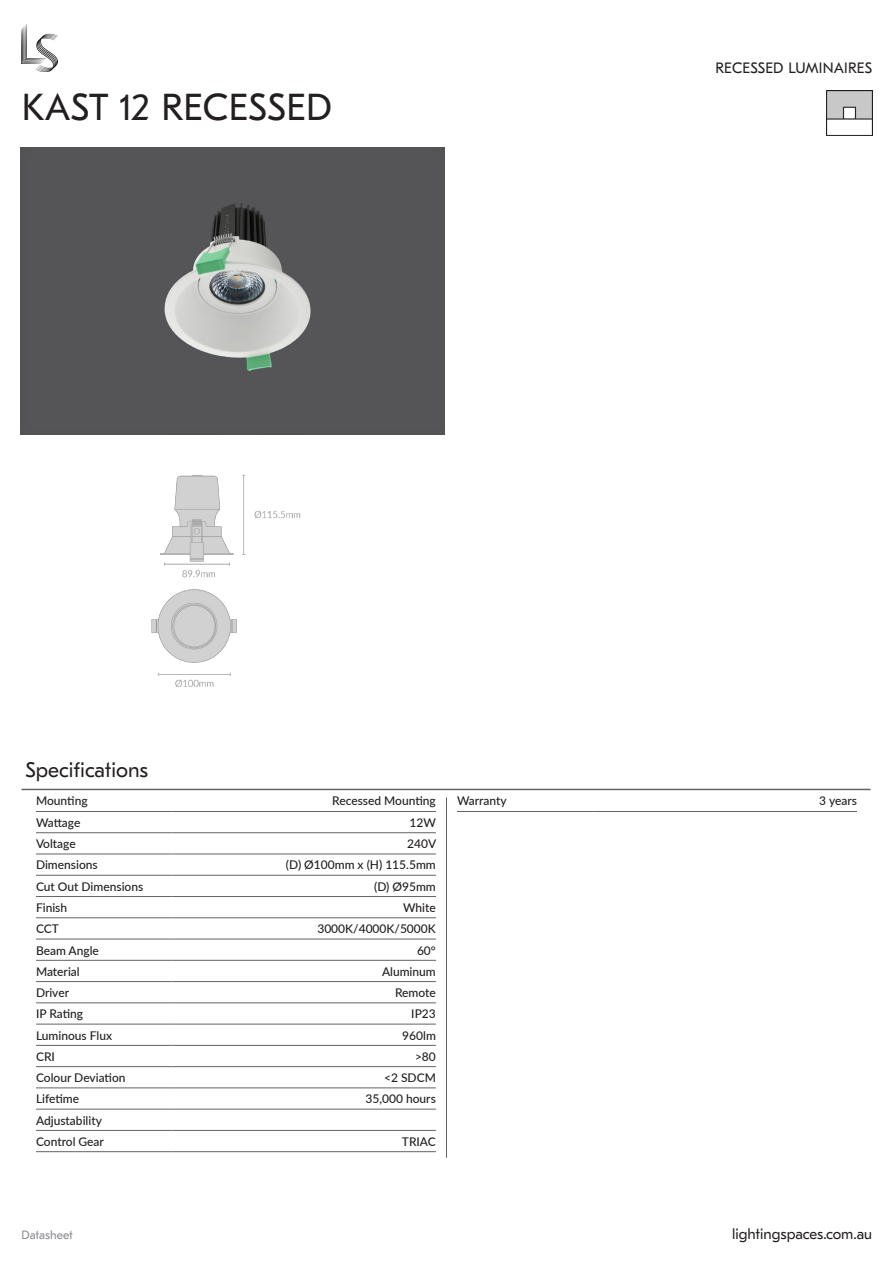
<style>
.page{position:relative;width:893px;height:1263px;background:#fff}
.page>*{position:absolute;margin:0;border:0;box-sizing:border-box;transform-origin:0 0}
.CODE_TABLE_top{font:37.5px "GT Eesti Pro Text";letter-spacing:.01em;color:#231f20}
.CODE_TABLE_top-2{font:21px "GT Eesti Pro Text";color:#231f20}
.t1{font:15px "GT Eesti Pro Text";color:#231f20}
.CODE_TABLE_top-3{font:500 12px "Lato";color:#231f20}
.table_content_ondark{font:500 12px "Lato";color:#231f20}
.t2{font:12px "GT Eesti Pro Text";color:#8a8b8f}
</style>
<div class="page">
<img style="left:826px;top:90px;width:46px;height:46px">
<img style="left:22px;top:24px;width:35px;height:48px">
<hr style="left:22px;top:789px;width:848px;height:1px;background:#636366">
<hr style="left:446px;top:797px;width:1px;height:361px;background:#636366">
<div style="left:18px;top:147px;width:428px;height:289px;background:#231f20;opacity:.05"></div>
<img style="left:151px;top:474px;width:150px;height:213px">
<hr style="left:36px;top:811px;width:137px;height:1px;background:#636366">
<hr style="left:173px;top:811px;width:263px;height:1px;background:#636366">
<hr style="left:36px;top:832px;width:137px;height:1px;background:#636366">
<hr style="left:173px;top:832px;width:263px;height:1px;background:#636366">
<hr style="left:36px;top:896px;width:137px;height:1px;background:#636366">
<hr style="left:173px;top:896px;width:263px;height:1px;background:#636366">
<hr style="left:36px;top:939px;width:137px;height:1px;background:#636366">
<hr style="left:173px;top:939px;width:263px;height:1px;background:#636366">
<hr style="left:36px;top:960px;width:137px;height:1px;background:#636366">
<hr style="left:173px;top:960px;width:263px;height:1px;background:#636366">
<hr style="left:36px;top:981px;width:137px;height:1px;background:#636366">
<hr style="left:173px;top:981px;width:263px;height:1px;background:#636366">
<hr style="left:36px;top:1002px;width:137px;height:1px;background:#636366">
<hr style="left:173px;top:1002px;width:263px;height:1px;background:#636366">
<hr style="left:36px;top:1024px;width:137px;height:1px;background:#636366">
<hr style="left:173px;top:1024px;width:263px;height:1px;background:#636366">
<hr style="left:36px;top:1045px;width:137px;height:1px;background:#636366">
<hr style="left:173px;top:1045px;width:263px;height:1px;background:#636366">
<hr style="left:36px;top:917px;width:137px;height:1px;background:#636366">
<hr style="left:173px;top:917px;width:263px;height:1px;background:#636366">
<hr style="left:36px;top:1151px;width:137px;height:1px;background:#636366">
<hr style="left:173px;top:1151px;width:263px;height:1px;background:#636366">
<hr style="left:36px;top:1130px;width:137px;height:1px;background:#636366">
<hr style="left:173px;top:1130px;width:263px;height:1px;background:#636366">
<hr style="left:36px;top:1066px;width:137px;height:1px;background:#636366">
<hr style="left:173px;top:1066px;width:263px;height:1px;background:#636366">
<hr style="left:36px;top:1087px;width:137px;height:1px;background:#636366">
<hr style="left:173px;top:1087px;width:263px;height:1px;background:#636366">
<hr style="left:36px;top:1109px;width:137px;height:1px;background:#636366">
<hr style="left:173px;top:1109px;width:263px;height:1px;background:#636366">
<hr style="left:36px;top:854px;width:137px;height:1px;background:#636366">
<hr style="left:173px;top:854px;width:263px;height:1px;background:#636366">
<hr style="left:36px;top:875px;width:137px;height:1px;background:#636366">
<hr style="left:173px;top:875px;width:263px;height:1px;background:#636366">
<hr style="left:457px;top:811px;width:137px;height:1px;background:#636366">
<hr style="left:594px;top:811px;width:263px;height:1px;background:#636366">
<p class="CODE_TABLE_top" style="left:22px;top:86px;width:312px">KAST 12 RECESSED</p>
<p class="t1" style="left:715px;top:59px;width:158px">RECESSED LUMINAIRES</p>
<p class="CODE_TABLE_top-2" style="left:25px;top:758px;width:124px">Specifications</p>
<p class="CODE_TABLE_top-3" style="left:36px;top:792px;width:53px">Mounting</p>
<p class="CODE_TABLE_top-3" style="left:332px;top:792px;width:105px">Recessed Mounting</p>
<p class="CODE_TABLE_top-3" style="left:36px;top:814px;width:46px">Wattage</p>
<p class="CODE_TABLE_top-3" style="left:410px;top:814px;width:28px">12W</p>
<p class="CODE_TABLE_top-3" style="left:36px;top:835px;width:41px">Voltage</p>
<p class="CODE_TABLE_top-3" style="left:407px;top:835px;width:31px">240V</p>
<p class="CODE_TABLE_top-3" style="left:36px;top:856px;width:63px">Dimensions</p>
<p class="CODE_TABLE_top-3" style="left:286px;top:856px;width:151px">(D) Ø100mm x (H) 115.5mm</p>
<p class="CODE_TABLE_top-3" style="left:36px;top:878px;width:109px">Cut Out Dimensions</p>
<p class="CODE_TABLE_top-3" style="left:374px;top:878px;width:63px">(D) Ø95mm</p>
<p class="CODE_TABLE_top-3" style="left:36px;top:899px;width:33px">Finish</p>
<p class="CODE_TABLE_top-3" style="left:403px;top:899px;width:34px">White</p>
<p class="CODE_TABLE_top-3" style="left:36px;top:920px;width:24px">CCT</p>
<p class="CODE_TABLE_top-3" style="left:317px;top:920px;width:120px">3000K/4000K/5000K</p>
<p class="CODE_TABLE_top-3" style="left:36px;top:941px;width:64px">Beam Angle</p>
<p class="table_content_ondark" style="left:417px;top:941px;width:20px">60°</p>
<p class="CODE_TABLE_top-3" style="left:36px;top:963px;width:45px">Material</p>
<p class="table_content_ondark" style="left:382px;top:963px;width:55px">Aluminum</p>
<p class="CODE_TABLE_top-3" style="left:36px;top:984px;width:35px">Driver</p>
<p class="table_content_ondark" style="left:395px;top:984px;width:42px">Remote</p>
<p class="CODE_TABLE_top-3" style="left:36px;top:1005px;width:49px">IP Rating</p>
<p class="CODE_TABLE_top-3" style="left:411px;top:1005px;width:26px">IP23</p>
<p class="CODE_TABLE_top-3" style="left:36px;top:1026px;width:78px">Luminous Flux</p>
<p class="CODE_TABLE_top-3" style="left:402px;top:1026px;width:35px">960lm</p>
<p class="CODE_TABLE_top-3" style="left:36px;top:1048px;width:20px">CRI</p>
<p class="CODE_TABLE_top-3" style="left:415px;top:1048px;width:22px">&gt;80</p>
<p class="CODE_TABLE_top-3" style="left:36px;top:1069px;width:91px">Colour Deviation</p>
<p class="table_content_ondark" style="left:384px;top:1069px;width:53px">&lt;2 SDCM</p>
<p class="CODE_TABLE_top-3" style="left:36px;top:1090px;width:45px">Lifetime</p>
<p class="table_content_ondark" style="left:365px;top:1090px;width:72px">35,000 hours</p>
<p class="CODE_TABLE_top-3" style="left:36px;top:1111px;width:67px">Adjustability</p>
<p class="CODE_TABLE_top-3" style="left:36px;top:1133px;width:69px">Control Gear</p>
<p class="table_content_ondark" style="left:402px;top:1133px;width:36px">TRIAC</p>
<p class="CODE_TABLE_top-3" style="left:457px;top:792px;width:51px">Warranty</p>
<p class="table_content_ondark" style="left:819px;top:792px;width:39px">3 years</p>
<p class="t2" style="left:22px;top:1228px;width:53px">Datasheet</p>
<p class="t1" style="left:732px;top:1225px;width:141px">lightingspaces.com.au</p>
</div>
